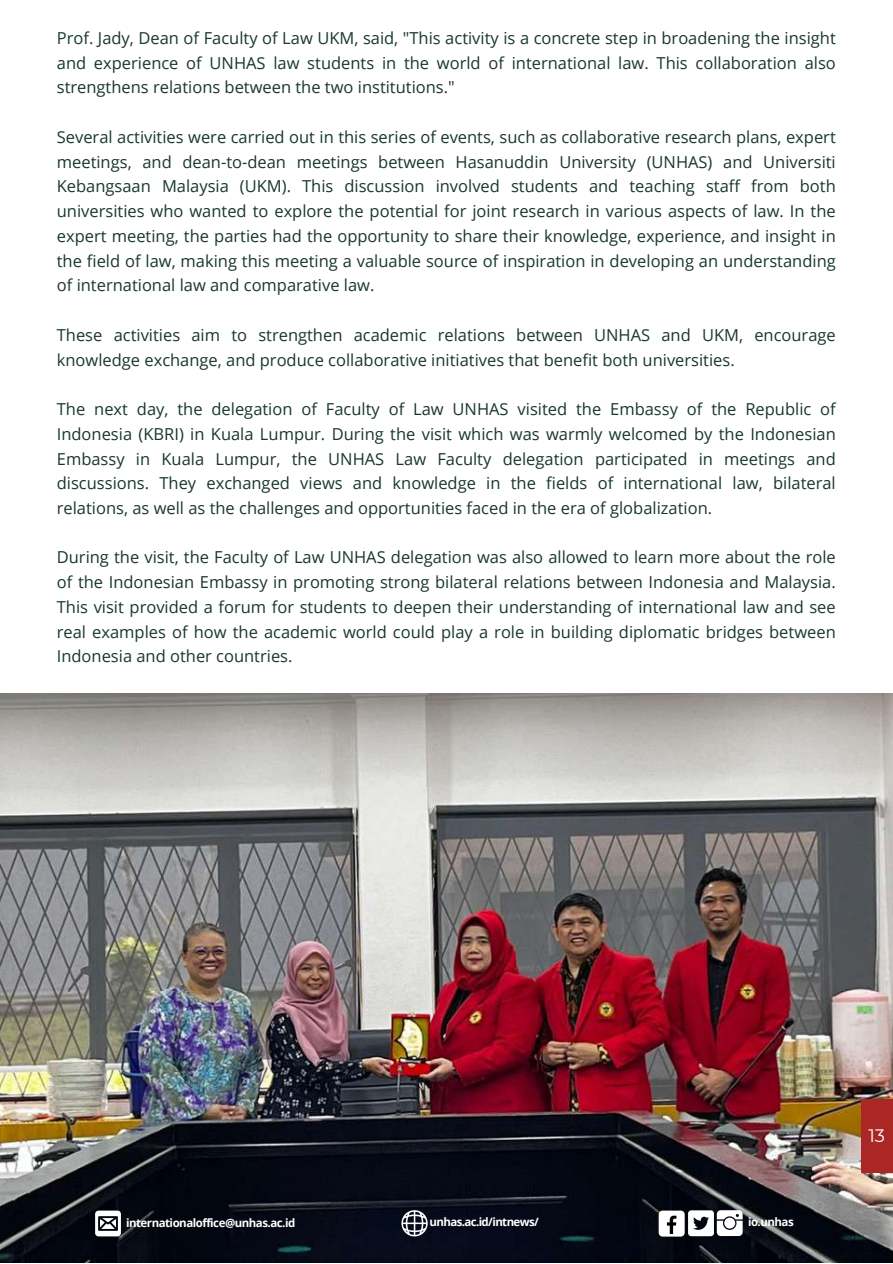
<style>
.page{position:relative;width:893px;height:1264px;background:#fff}
.page>*{position:absolute;margin:0;border:0;box-sizing:border-box;transform-origin:0 0}
.t1{font:18px "Montserrat";color:#fff}
.t2{font:16.5px/24.8px "Open Sans";color:#19372f;text-align:justify}
.t3{font:700 11.55px "Open Sans";letter-spacing:-.045em;color:#fff}
</style>
<div class="page">
<img style="left:0;top:693px;width:892px;height:569px">
<div style="left:860px;top:1099px;width:32px;height:74px;background:#aa2725"></div>
<div style="left:658px;top:1210px;width:26px;height:26px;background:#fff;border-radius:4px"></div>
<svg style="left:667px;top:1215px;width:9px;height:18px"></svg>
<svg style="left:688px;top:1210px;width:54px;height:26px"></svg>
<svg style="left:401px;top:1210px;width:26px;height:25px"></svg>
<svg style="left:95px;top:1210px;width:26px;height:26px"></svg>
<p class="t2" style="left:57px;top:25px;width:780px">Prof. Jady, Dean of Faculty of Law UKM, said, "This activity is a concrete step in broadening the insight and experience of UNHAS law students in the world of international law. This collaboration also strengthens relations between the two institutions."</p>
<p class="t2" style="left:57px;top:124px;width:780px">Several activities were carried out in this series of events, such as collaborative research plans, expert meetings, and dean-to-dean meetings between Hasanuddin University (UNHAS) and Universiti Kebangsaan Malaysia (UKM). This discussion involved students and teaching staff from both universities who wanted to explore the potential for joint research in various aspects of law. In the expert meeting, the parties had the opportunity to share their knowledge, experience, and insight in the field of law, making this meeting a valuable source of inspiration in developing an understanding of international law and comparative law.</p>
<p class="t2" style="left:57px;top:322px;width:780px">These activities aim to strengthen academic relations between UNHAS and UKM, encourage knowledge exchange, and produce collaborative initiatives that benefit both universities.</p>
<p class="t2" style="left:57px;top:396px;width:780px">The next day, the delegation of Faculty of Law UNHAS visited the Embassy of the Republic of Indonesia (KBRI) in Kuala Lumpur. During the visit which was warmly welcomed by the Indonesian Embassy in Kuala Lumpur, the UNHAS Law Faculty delegation participated in meetings and discussions. They exchanged views and knowledge in the fields of international law, bilateral relations, as well as the challenges and opportunities faced in the era of globalization.</p>
<p class="t2" style="left:57px;top:544px;width:780px">During the visit, the Faculty of Law UNHAS delegation was also allowed to learn more about the role of the Indonesian Embassy in promoting strong bilateral relations between Indonesia and Malaysia.<br>This visit provided a forum for students to deepen their understanding of international law and see real examples of how the academic world could play a role in building diplomatic bridges between Indonesia and other countries.</p>
<p class="t3" style="left:126px;top:1214px;width:171px">internationaloffice@unhas.ac.id</p>
<p class="t3" style="left:429px;top:1213px;width:111px">unhas.ac.id/intnews/</p>
<p class="t3" style="left:748px;top:1213px;width:47px">io.unhas</p>
<p class="t1" style="left:868px;top:1124px;width:18px">13</p>
</div>
